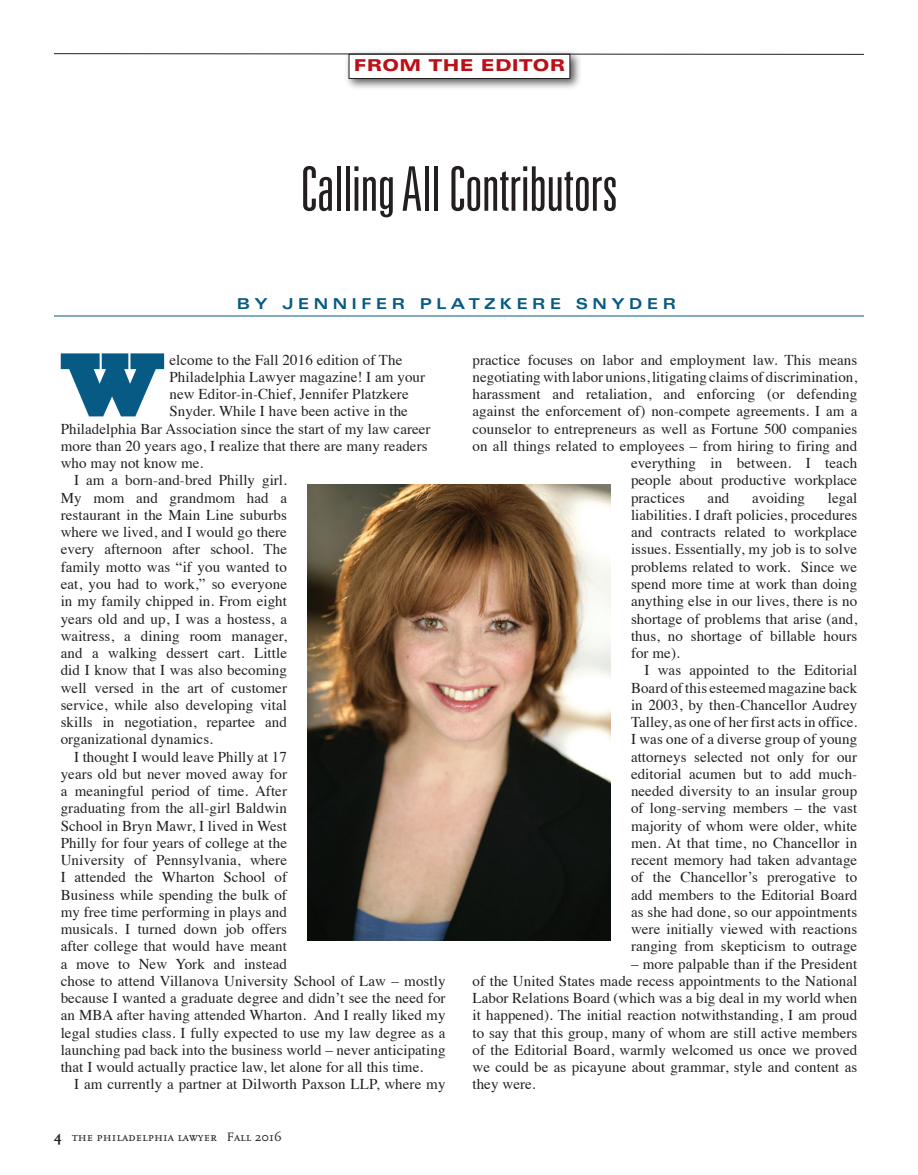
<style>
.page{position:relative;width:918px;height:1175px;background:#fff}
.page>*{position:absolute;margin:0;border:0;box-sizing:border-box;transform-origin:0 0}
.t1{font:900 84px "Egiziano Classic Antique";color:#065a83}
.t2{font:300 ultra-condensed 61.5px "Univers LT Std";color:#231f20}
.t3{font:900 expanded 16.35px "Univers LT Std";letter-spacing:.02em;color:#bb1018;scale:1.05 1}
.t4{font:15px/17.2px "Times";letter-spacing:.005em;color:#231f20;text-align:justify}
.t5{font:700 expanded 15px "Univers LT Std";letter-spacing:.3em;color:#065a83}
.t6{font:12.75px "Scala Caps";letter-spacing:.005em;color:#231f20}
.s1{font-family:"Scala";font-weight:700;font-size:15px}
</style>
<div class="page">
<div style="left:344px;top:50px;width:238px;height:41px;background:#231f20;opacity:.75"></div>
<hr style="left:54px;top:316px;width:810px;height:1px;background:#065a83">
<svg style="left:54px;top:53px;width:810px;height:26px"></svg>
<img style="left:307px;top:485px;width:304px;height:455px">
<p class="t3" style="left:354px;top:56px;width:203px">FROM THE EDITOR</p>
<h2 class="t2" style="left:300px;top:157px;width:319px">Calling All Contributors</h2>
<p class="t5" style="left:237px;top:295px;width:441px">BY JENNIFER PLATZKERE SNYDER</p>
<h1 class="t1" style="left:61px;top:348px;width:107px">W</h1>
<p class="t4" style="left:170px;top:350px;width:234px">elcome to the Fall 2016 edition of The</p>
<p class="t4" style="left:170px;top:367px;width:257px">Philadelphia Lawyer magazine! I am your</p>
<p class="t4" style="left:170px;top:384px;width:241px">new Editor-in-Chief, Jennifer Platzkere</p>
<p class="t4" style="left:170px;top:401px;width:240px">Snyder. While I have been active in the</p>
<p class="t4" style="left:61px;top:419px;width:371px">Philadelphia Bar Association since the start of my law career</p>
<p class="t4" style="left:61px;top:436px;width:368px">more than 20 years ago, I realize that there are many readers</p>
<p class="t4" style="left:61px;top:453px;width:144px">who may not know me.</p>
<p class="t4" style="left:74px;top:470px;width:214px">I am a born-and-bred Philly girl.</p>
<p class="t4" style="left:61px;top:488px;width:228px">My mom and grandmom had a</p>
<p class="t4" style="left:61px;top:505px;width:228px">restaurant in the Main Line suburbs</p>
<p class="t4" style="left:61px;top:522px;width:228px">where we lived, and I would go there</p>
<p class="t4" style="left:61px;top:539px;width:228px">every afternoon after school. The</p>
<p class="t4" style="left:61px;top:557px;width:228px">family motto was “if you wanted to</p>
<p class="t4" style="left:61px;top:574px;width:228px">eat, you had to work,” so everyone</p>
<p class="t4" style="left:61px;top:591px;width:228px">in my family chipped in. From eight</p>
<p class="t4" style="left:61px;top:608px;width:228px">years old and up, I was a hostess, a</p>
<p class="t4" style="left:61px;top:626px;width:228px">waitress, a dining room manager,</p>
<p class="t4" style="left:61px;top:643px;width:228px">and a walking dessert cart. Little</p>
<p class="t4" style="left:61px;top:660px;width:228px">did I know that I was also becoming</p>
<p class="t4" style="left:61px;top:677px;width:228px">well versed in the art of customer</p>
<p class="t4" style="left:61px;top:695px;width:228px">service, while also developing vital</p>
<p class="t4" style="left:61px;top:712px;width:228px">skills in negotiation, repartee and</p>
<p class="t4" style="left:61px;top:729px;width:154px">organizational dynamics.</p>
<p class="t4" style="left:74px;top:746px;width:214px">I thought I would leave Philly at 17</p>
<p class="t4" style="left:61px;top:764px;width:228px">years old but never moved away for</p>
<p class="t4" style="left:61px;top:781px;width:228px">a meaningful period of time. After</p>
<p class="t4" style="left:61px;top:798px;width:228px">graduating from the all-girl Baldwin</p>
<p class="t4" style="left:61px;top:815px;width:228px">School in Bryn Mawr, I lived in West</p>
<p class="t4" style="left:61px;top:833px;width:228px">Philly for four years of college at the</p>
<p class="t4" style="left:61px;top:850px;width:228px">University of Pennsylvania, where</p>
<p class="t4" style="left:61px;top:867px;width:228px">I attended the Wharton School of</p>
<p class="t4" style="left:61px;top:884px;width:228px">Business while spending the bulk of</p>
<p class="t4" style="left:61px;top:902px;width:228px">my free time performing in plays and</p>
<p class="t4" style="left:61px;top:919px;width:228px">musicals. I turned down job offers</p>
<p class="t4" style="left:61px;top:936px;width:228px">after college that would have meant</p>
<p class="t4" style="left:61px;top:953px;width:228px">a move to New York and instead</p>
<p class="t4" style="left:61px;top:971px;width:386px">chose to attend Villanova University School of Law – mostly</p>
<p class="t4" style="left:61px;top:988px;width:386px">because I wanted a graduate degree and didn’t see the need for</p>
<p class="t4" style="left:61px;top:1005px;width:386px">an MBA after having attended Wharton. And I really liked my</p>
<p class="t4" style="left:61px;top:1022px;width:386px">legal studies class. I fully expected to use my law degree as a</p>
<p class="t4" style="left:61px;top:1040px;width:386px">launching pad back into the business world – never anticipating</p>
<p class="t4" style="left:61px;top:1057px;width:364px">that I would actually practice law, let alone for all this time.</p>
<p class="t4" style="left:74px;top:1074px;width:373px">I am currently a partner at Dilworth Paxson LLP, where my</p>
<p class="t6" style="left:54px;top:1130px;width:230px"><span class="s1">4</span> the philadelphia lawyer Fall 2016</p>
<p class="t4" style="left:472px;top:350px;width:386px">practice focuses on labor and employment law. This means</p>
<p class="t4" style="left:472px;top:367px;width:386px">negotiating with labor unions, litigating claims of discrimination,</p>
<p class="t4" style="left:472px;top:384px;width:386px">harassment and retaliation, and enforcing (or defending</p>
<p class="t4" style="left:472px;top:401px;width:386px">against the enforcement of) non-compete agreements. I am a</p>
<p class="t4" style="left:472px;top:419px;width:386px">counselor to entrepreneurs as well as Fortune 500 companies</p>
<p class="t4" style="left:472px;top:436px;width:386px">on all things related to employees – from hiring to firing and</p>
<p class="t4" style="left:631px;top:453px;width:228px">everything in between. I teach</p>
<p class="t4" style="left:631px;top:470px;width:228px">people about productive workplace</p>
<p class="t4" style="left:631px;top:488px;width:55px">practices</p>
<p class="t4" style="left:708px;top:488px;width:23px">and</p>
<p class="t4" style="left:752px;top:488px;width:55px">avoiding</p>
<p class="t4" style="left:631px;top:488px;width:228px;text-indent:197px">legal liabilities. I draft policies, procedures and contracts related to workplace issues. Essentially, my job is to solve problems related to work. Since we spend more time at work than doing anything else in our lives, there is no shortage of problems that arise (and, thus, no shortage of billable hours for me).</p>
<p class="t4" style="left:631px;top:660px;width:228px;text-indent:14px">I was appointed to the Editorial Board of this esteemed magazine back in 2003, by then-Chancellor Audrey Talley, as one of her first acts in office.<br>I was one of a diverse group of young attorneys selected not only for our editorial acumen but to add much&shy;needed diversity to an insular group of long-serving members – the vast majority of whom were older, white men. At that time, no Chancellor in recent memory had taken advantage of the Chancellor’s prerogative to add members to the Editorial Board as she had done, so our appointments were initially viewed with reactions ranging from skepticism to outrage</p>
<p class="t4" style="left:472px;top:953px;width:386px;text-indent:159px">– more palpable than if the President of the United States made recess appointments to the National Labor Relations Board (which was a big deal in my world when it happened). The initial reaction notwithstanding, I am proud to say that this group, many of whom are still active members of the Editorial Board, warmly welcomed us once we proved we could be as picayune about grammar, style and content as they were.</p>
</div>
